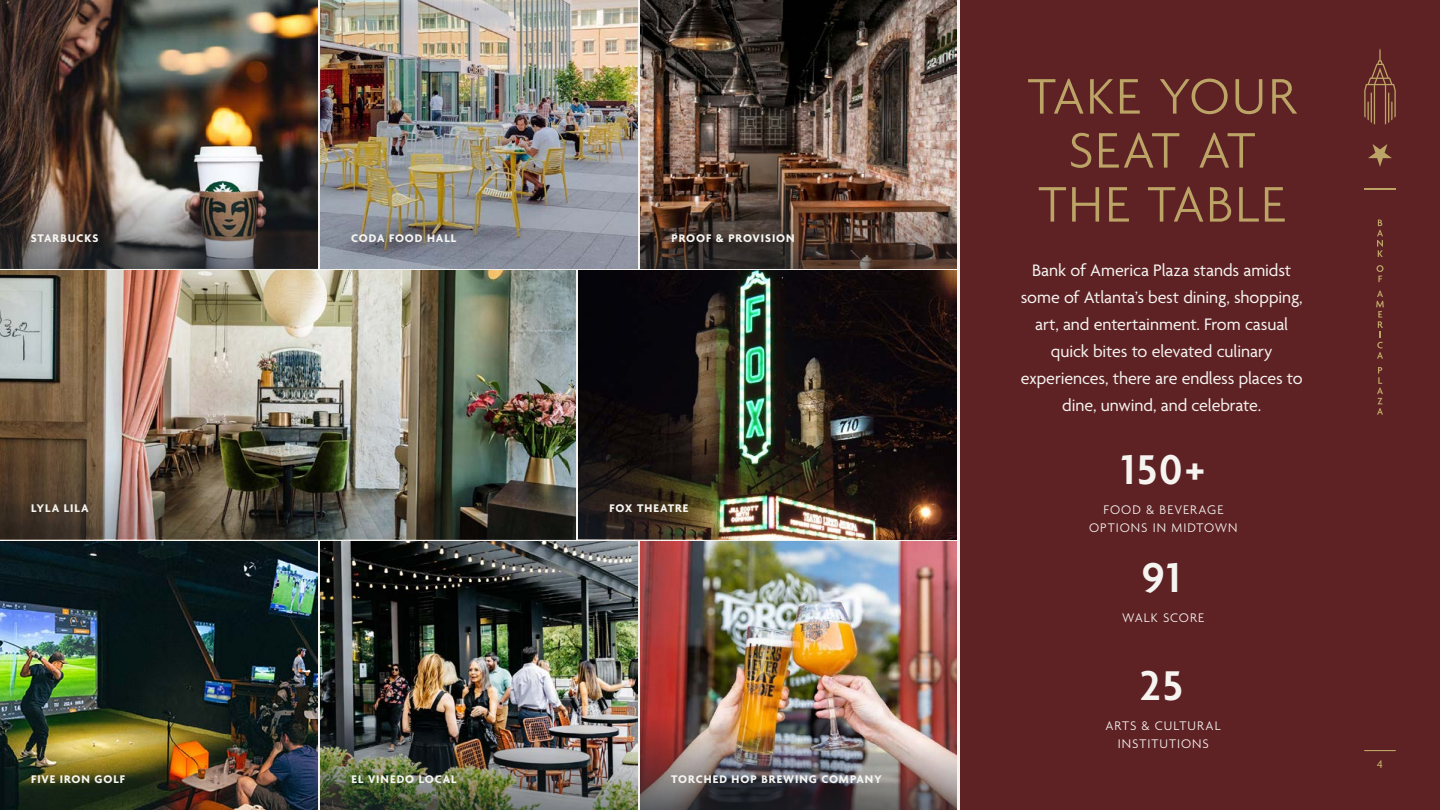
<style>
.page{position:relative;width:1440px;height:810px;background:#fff}
.page>*{position:absolute;margin:0;border:0;box-sizing:border-box;transform-origin:0 0}
.t1{font:300 54px/54px "Agenda";letter-spacing:.03em;color:#bca467;text-align:center}
.t2{font:600 45px "Agenda";letter-spacing:.04em;color:#f5f4f0}
.t3{font:18px/27px "Agenda";letter-spacing:-.005em;color:#f5f4f0;text-align:center}
.t4{font:300 13.5px/18px "Agenda";letter-spacing:.075em;color:#f5f4f0;text-align:center}
.t5{font:700 12px "Agenda";letter-spacing:.075em;color:#f5f4f0}
.t6{font:500 12px "Agenda";color:#bca467}
</style>
<div class="page">
<div style="left:960px;top:0;width:480px;height:810px;background:#5e2124"></div>
<img style="left:640px;top:542px;width:317px;height:268px">
<img style="left:0;top:271px;width:575px;height:268px">
<img style="left:320px;top:0;width:318px;height:268px">
<img style="left:0;top:0;width:317px;height:268px">
<img style="left:640px;top:0;width:317px;height:268px">
<img style="left:578px;top:271px;width:379px;height:268px">
<img style="left:0;top:542px;width:317px;height:268px">
<img style="left:320px;top:542px;width:318px;height:268px">
<svg style="left:1364px;top:48px;width:32px;height:76px"></svg>
<hr style="left:1364px;top:188px;width:32px;height:2px;background:#bca467">
<svg style="left:1377px;top:220px;width:6px;height:37px"></svg>
<svg style="left:1376px;top:265px;width:7px;height:17px"></svg>
<svg style="left:1376px;top:290px;width:8px;height:69px"></svg>
<svg style="left:1377px;top:367px;width:6px;height:48px"></svg>
<svg style="left:1368px;top:144px;width:24px;height:23px"></svg>
<hr style="left:1364px;top:750px;width:32px;height:1px;background:#bca467">
<p class="t5" style="left:31px;top:231px;width:69px">STARBUCKS</p>
<p class="t5" style="left:351px;top:231px;width:107px">CODA FOOD HALL</p>
<p class="t5" style="left:672px;top:231px;width:125px">PROOF &amp; PROVISION</p>
<p class="t5" style="left:31px;top:502px;width:59px">LYLA LILA</p>
<p class="t5" style="left:609px;top:502px;width:80px">FOX THEATRE</p>
<p class="t5" style="left:31px;top:773px;width:95px">FIVE IRON GOLF</p>
<p class="t5" style="left:351px;top:773px;width:107px">EL VINEDO LOCAL</p>
<p class="t5" style="left:671px;top:773px;width:212px">TORCHED HOP BREWING COMPANY</p>
<h1 class="t1" style="left:1028px;top:73px;width:270px">TAKE YOUR<br>SEAT AT<br>THE TABLE</h1>
<p class="t3" style="left:1021px;top:258px;width:284px">Bank of America Plaza stands amidst some of Atlanta’s best dining, shopping, art, and entertainment. From casual quick bites to elevated culinary experiences, there are endless places to dine, unwind, and celebrate.</p>
<h2 class="t2" style="left:1122px;top:446px;width:85px">150+</h2>
<p class="t4" style="left:1089px;top:502px;width:150px">FOOD &amp; BEVERAGE<br>OPTIONS IN MIDTOWN</p>
<h2 class="t2" style="left:1142px;top:553px;width:40px">91</h2>
<p class="t4" style="left:1122px;top:609px;width:83px">WALK SCORE</p>
<h2 class="t2" style="left:1140px;top:661px;width:45px">25</h2>
<p class="t4" style="left:1106px;top:717px;width:117px">ARTS &amp; CULTURAL<br>INSTITUTIONS</p>
<p class="t6" style="left:1377px;top:757px;width:7px">4</p>
</div>
